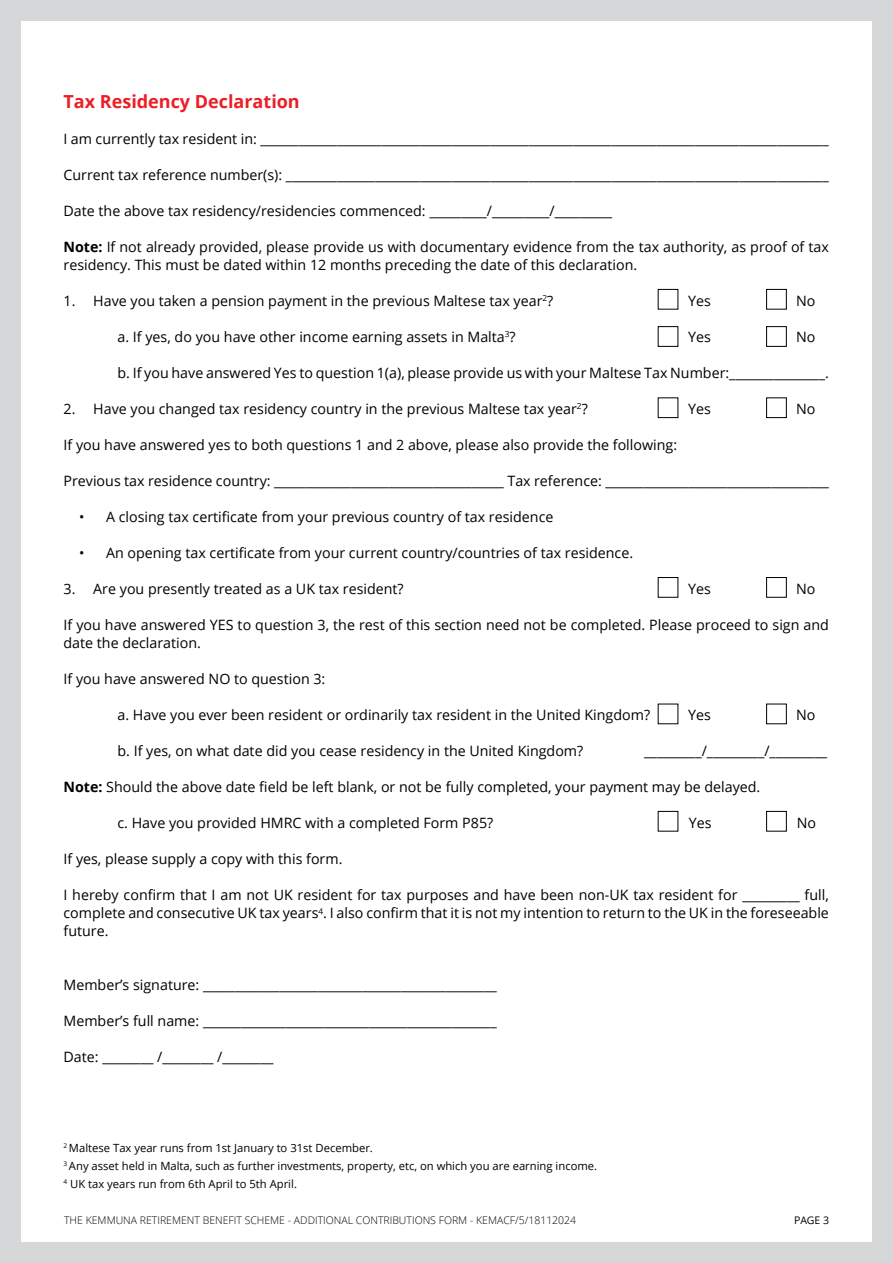
<style>
.page{position:relative;width:893px;height:1263px;background:#d5d7d8}
.page>*{position:absolute;margin:0;border:0;box-sizing:border-box;transform-origin:0 0}
.t1{font:700 18px "Open Sans";color:#ed1d24}
.t2{font:14.25px/18px "Open Sans";color:#000}
.t3{font:11.25px/18px "Open Sans";color:#000}
.t4{font:300 10.5px "Open Sans";color:#000}
.t5{font:10.5px "Open Sans";color:#000}
.s1{font-weight:700}
</style>
<div class="page">
<div style="left:21px;top:21px;width:850px;height:1221px;background:#fff"></div>
<div style="left:766px;top:289px;width:21px;height:21px;border:1px solid #000"></div>
<div style="left:658px;top:326px;width:20px;height:21px;border:1px solid #000"></div>
<div style="left:766px;top:326px;width:21px;height:21px;border:1px solid #000"></div>
<div style="left:766px;top:397px;width:21px;height:21px;border:1px solid #000"></div>
<div style="left:658px;top:577px;width:20px;height:21px;border:1px solid #000"></div>
<div style="left:766px;top:577px;width:21px;height:21px;border:1px solid #000"></div>
<div style="left:766px;top:704px;width:21px;height:20px;border:1px solid #000"></div>
<div style="left:658px;top:811px;width:20px;height:20px;border:1px solid #000"></div>
<div style="left:766px;top:811px;width:21px;height:20px;border:1px solid #000"></div>
<p class="t1" style="left:64px;top:89px;width:238px">Tax Residency Declaration</p>
<p class="t2" style="left:64px;top:129px;width:767px">I am currently tax resident in: _________________________________________________________________________________________</p>
<p class="t2" style="left:64px;top:165px;width:767px">Current tax reference number(s): _____________________________________________________________________________________</p>
<p class="t2" style="left:64px;top:201px;width:550px">Date the above tax residency/residencies commenced: _________/_________/_________</p>
<p class="t2" style="left:64px;top:237px;width:767px"><span class="s1">Note:</span> If not already provided, please provide us with documentary evidence from the tax authority, as proof of tax residency. This must be dated within 12 months preceding the date of this declaration.</p>
<p class="t2" style="left:64px;top:291px;width:491px">1. Have you taken a pension payment in the previous Maltese tax year<sup>2</sup>?</p>
<p class="t2" style="left:118px;top:327px;width:400px">a. If yes, do you have other income earning assets in Malta<sup>3</sup>?</p>
<p class="t2" style="left:118px;top:363px;width:713px">b. If you have answered Yes to question 1(a), please provide us with your Maltese Tax Number:_______________.</p>
<p class="t2" style="left:64px;top:399px;width:526px">2. Have you changed tax residency country in the previous Maltese tax year<sup>2</sup>?</p>
<p class="t2" style="left:64px;top:435px;width:615px">If you have answered yes to both questions 1 and 2 above, please also provide the following:</p>
<p class="t2" style="left:64px;top:471px;width:767px">Previous tax residence country: ____________________________________ Tax reference: ___________________________________</p>
<p class="t2" style="left:79px;top:507px;width:476px">• A closing tax certificate from your previous country of tax residence</p>
<p class="t2" style="left:79px;top:543px;width:556px">• An opening tax certificate from your current country/countries of tax residence.</p>
<p class="t2" style="left:64px;top:579px;width:342px">3. Are you presently treated as a UK tax resident?</p>
<p class="t2" style="left:64px;top:615px;width:767px">If you have answered YES to question 3, the rest of this section need not be completed. Please proceed to sign and date the declaration.</p>
<p class="t2" style="left:64px;top:669px;width:263px">If you have answered NO to question 3:</p>
<p class="t2" style="left:118px;top:705px;width:534px">a. Have you ever been resident or ordinarily tax resident in the United Kingdom?</p>
<p class="t2" style="left:118px;top:741px;width:467px">b. If yes, on what date did you cease residency in the United Kingdom?</p>
<p class="t2" style="left:644px;top:741px;width:184px">_________/_________/_________</p>
<p class="t2" style="left:64px;top:777px;width:698px"><span class="s1">Note:</span> Should the above date field be left blank, or not be fully completed, your payment may be delayed.</p>
<p class="t2" style="left:117px;top:813px;width:377px">c. Have you provided HMRC with a completed Form P85?</p>
<p class="t2" style="left:64px;top:849px;width:280px">If yes, please supply a copy with this form.</p>
<p class="t2" style="left:64px;top:885px;width:767px;text-align:justify">I hereby confirm that I am not UK resident for tax purposes and have been non-UK tax resident for _________ full, complete and consecutive UK tax years<sup>4</sup>. I also confirm that it is not my intention to return to the UK in the foreseeable future.</p>
<p class="t2" style="left:688px;top:291px;width:24px">Yes</p>
<p class="t2" style="left:796px;top:291px;width:21px">No</p>
<p class="t2" style="left:688px;top:327px;width:24px">Yes</p>
<p class="t2" style="left:796px;top:327px;width:21px">No</p>
<p class="t2" style="left:688px;top:399px;width:24px">Yes</p>
<p class="t2" style="left:796px;top:399px;width:21px">No</p>
<p class="t2" style="left:688px;top:579px;width:24px">Yes</p>
<p class="t2" style="left:796px;top:579px;width:21px">No</p>
<p class="t2" style="left:688px;top:705px;width:24px">Yes</p>
<p class="t2" style="left:796px;top:705px;width:21px">No</p>
<p class="t2" style="left:689px;top:813px;width:24px">Yes</p>
<p class="t2" style="left:797px;top:813px;width:21px">No</p>
<p class="t2" style="left:64px;top:975px;width:435px">Member’s signature: ______________________________________________</p>
<p class="t2" style="left:64px;top:1011px;width:435px">Member’s full name: ______________________________________________</p>
<p class="t2" style="left:64px;top:1047px;width:211px">Date: ________ /________ /________</p>
<p class="t3" style="left:64px;top:1139px;width:535px"><sup>2</sup> Maltese Tax year runs from 1st January to 31st December.<br><sup>3</sup> Any asset held in Malta, such as further investments, property, etc, on which you are earning income.<br><sup>4</sup> UK tax years run from 6th April to 5th April.</p>
<p class="t4" style="left:64px;top:1213px;width:514px">THE KEMMUNA RETIREMENT BENEFIT SCHEME - ADDITIONAL CONTRIBUTIONS FORM - KEMACF/5/18112024</p>
<p class="t5" style="left:794px;top:1213px;width:37px">PAGE 3</p>
</div>
